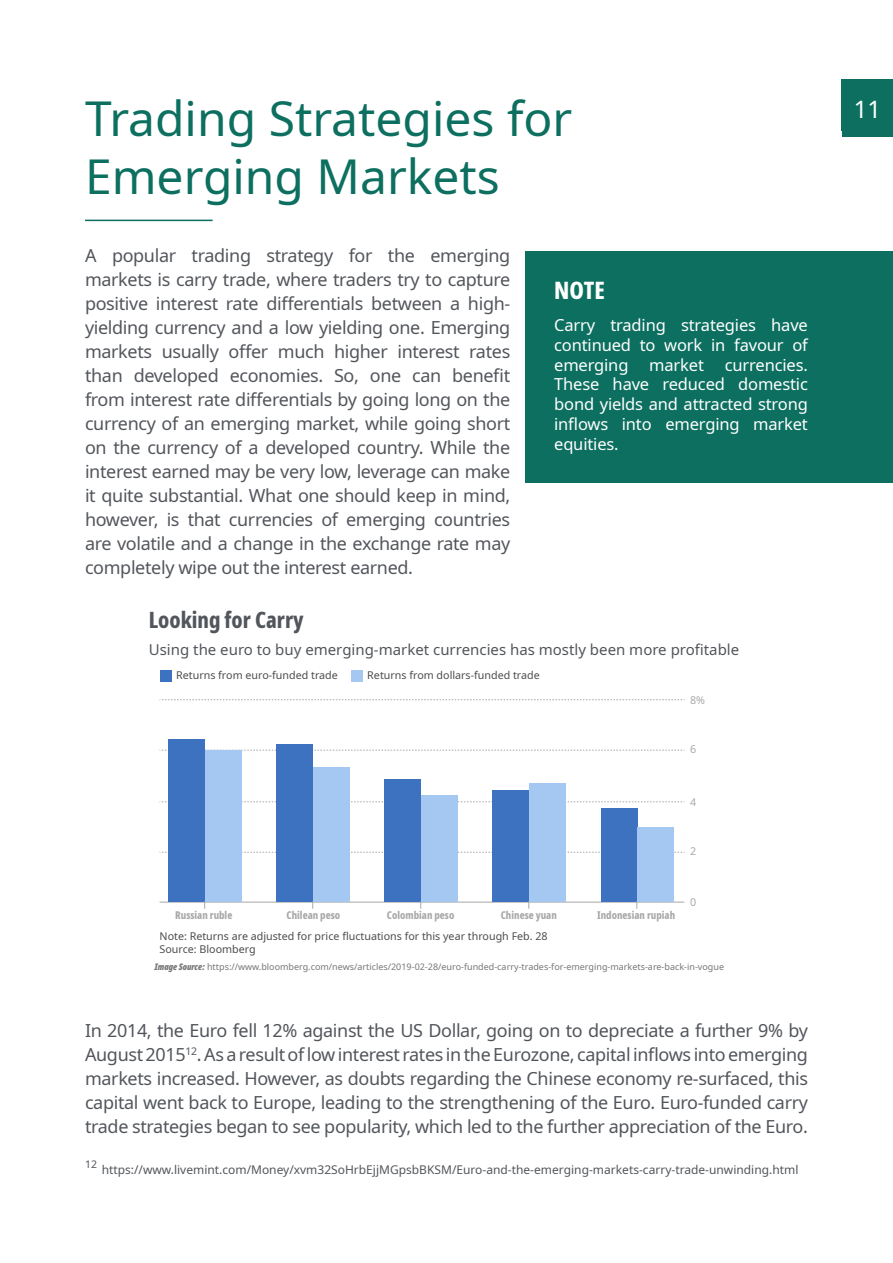
<style>
.page{position:relative;width:893px;height:1263px;background:#fff}
.page>*{position:absolute;margin:0;border:0;box-sizing:border-box;transform-origin:0 0}
.t1{font:48px/57.6px "Noto Sans";color:#0c6f5f}
.t2{font:800 extra-condensed 24px "Noto Sans";color:#fff}
.t3{font:24px "Noto Sans";color:#fff}
.t4{font:800 extra-condensed 22.5px "Noto Sans";color:#52555b}
.t5{font:18px/24px "Noto Sans";letter-spacing:-.02em;color:#52555b;text-align:justify}
.t6{font:16.5px/19.8px "Noto Sans";letter-spacing:-.01em;color:#fff;text-align:justify}
.t7{font:15px "Noto Sans";color:#52555b}
.t8{font:12px "Noto Sans";color:#52555b}
.t9{font:10.65px/12.9px "Noto Sans";color:#4c4c4c}
.t10{font:800 extra-condensed 10.65px "Noto Sans";color:#a8a8a8}
.t11{font:10.65px "Noto Sans";color:#a8a8a8}
.t12{font:10.5px "Noto Sans";color:#52555b}
.t13{font:9px "Noto Sans";color:#777}
.s1{font-weight:900;font-style:italic;font-stretch:extra-condensed}
</style>
<div class="page">
<div style="left:842px;top:85px;width:51px;height:51px;background:#0c6f5f"></div>
<div style="left:842px;top:80px;width:51px;height:51px;background:#0c6f5f"></div>
<hr style="left:85px;top:220px;width:128px;height:1px;background:#0c6f5f">
<svg style="left:160px;top:699px;width:524px;height:1px"></svg>
<svg style="left:160px;top:750px;width:524px;height:1px"></svg>
<svg style="left:160px;top:801px;width:524px;height:1px"></svg>
<svg style="left:160px;top:852px;width:524px;height:1px"></svg>
<hr style="left:160px;top:902px;width:524px;height:1px;background:#a8a8a8">
<div style="left:168px;top:739px;width:37px;height:162px;background:#3d72c0"></div>
<div style="left:205px;top:750px;width:37px;height:151px;background:#a5c8f2"></div>
<div style="left:276px;top:744px;width:37px;height:157px;background:#3d72c0"></div>
<div style="left:313px;top:767px;width:37px;height:134px;background:#a5c8f2"></div>
<div style="left:385px;top:779px;width:36px;height:122px;background:#3d72c0"></div>
<div style="left:421px;top:795px;width:37px;height:106px;background:#a5c8f2"></div>
<div style="left:493px;top:790px;width:36px;height:111px;background:#3d72c0"></div>
<div style="left:529px;top:783px;width:37px;height:118px;background:#a5c8f2"></div>
<div style="left:601px;top:808px;width:36px;height:93px;background:#3d72c0"></div>
<div style="left:637px;top:827px;width:37px;height:74px;background:#a5c8f2"></div>
<div style="left:351px;top:670px;width:12px;height:11px;background:#a5c8f2"></div>
<div style="left:160px;top:670px;width:12px;height:11px;background:#3d72c0"></div>
<div style="left:525px;top:251px;width:368px;height:232px;background:#0c6f5f"></div>
<h1 class="t1" style="left:85px;top:91px;width:489px">Trading Strategies for<br>Emerging Markets</h1>
<p class="t5" style="left:85px;top:244px;width:427px">A popular trading strategy for the emerging markets is carry trade, where traders try to capture positive interest rate differentials between a high&shy;yielding currency and a low yielding one. Emerging markets usually offer much higher interest rates than developed economies. So, one can benefit from interest rate differentials by going long on the currency of an emerging market, while going short on the currency of a developed country. While the interest earned may be very low, leverage can make it quite substantial. What one should keep in mind, however, is that currencies of emerging countries are volatile and a change in the exchange rate may completely wipe out the interest earned.</p>
<h2 class="t2" style="left:554px;top:273px;width:52px">NOTE</h2>
<p class="t6" style="left:554px;top:315px;width:255px">Carry trading strategies have continued to work in favour of emerging</p>
<p class="t6" style="left:649px;top:355px;width:56px">market</p>
<p class="t6" style="left:554px;top:355px;width:255px;text-indent:171px">currencies.<br>These have reduced domestic bond yields and attracted strong inflows into emerging market equities.</p>
<p class="t4" style="left:149px;top:603px;width:156px">Looking for Carry</p>
<p class="t7" style="left:149px;top:639px;width:592px">Using the euro to buy emerging-market currencies has mostly been more profitable</p>
<p class="t9" style="left:176px;top:669px;width:163px">Returns from euro-funded trade</p>
<p class="t9" style="left:367px;top:669px;width:174px">Returns from dollars-funded trade</p>
<p class="t11" style="left:690px;top:692px;width:17px">8%</p>
<p class="t11" style="left:690px;top:741px;width:8px">6</p>
<p class="t11" style="left:690px;top:795px;width:8px">4</p>
<p class="t11" style="left:690px;top:843px;width:8px">2</p>
<p class="t10" style="left:175px;top:907px;width:59px">Russian ruble</p>
<p class="t10" style="left:286px;top:907px;width:55px">Chilean peso</p>
<p class="t10" style="left:387px;top:907px;width:69px">Colombian peso</p>
<p class="t10" style="left:501px;top:907px;width:58px">Chinese yuan</p>
<p class="t10" style="left:597px;top:907px;width:80px">Indonesian rupiah</p>
<p class="t9" style="left:160px;top:930px;width:390px">Note: Returns are adjusted for price fluctuations for this year through Feb. 28<br>Source: Bloomberg</p>
<p class="t11" style="left:690px;top:894px;width:8px">0</p>
<p class="t13" style="left:154px;top:960px;width:571px"><span class="s1">Image Source:</span> https://www.bloomberg.com/news/articles/2019-02-28/euro-funded-carry-trades-for-emerging-markets-are-back-in-vogue</p>
<p class="t5" style="left:85px;top:1018px;width:724px">In 2014, the Euro fell 12% against the US Dollar, going on to depreciate a further 9% by August 2015<sup>12</sup>. As a result of low interest rates in the Eurozone, capital inflows into emerging markets increased. However, as doubts regarding the Chinese economy re-surfaced, this capital went back to Europe, leading to the strengthening of the Euro. Euro-funded carry trade strategies began to see popularity, which led to the further appreciation of the Euro.</p>
<p class="t12" style="left:85px;top:1156px;width:14px">12</p>
<p class="t8" style="left:102px;top:1161px;width:698px">https://www.livemint.com/Money/xvm32SoHrbEjjMGpsbBKSM/Euro-and-the-emerging-markets-carry-trade-unwinding.html</p>
<h2 class="t3" style="left:854px;top:92px;width:29px">11</h2>
</div>
